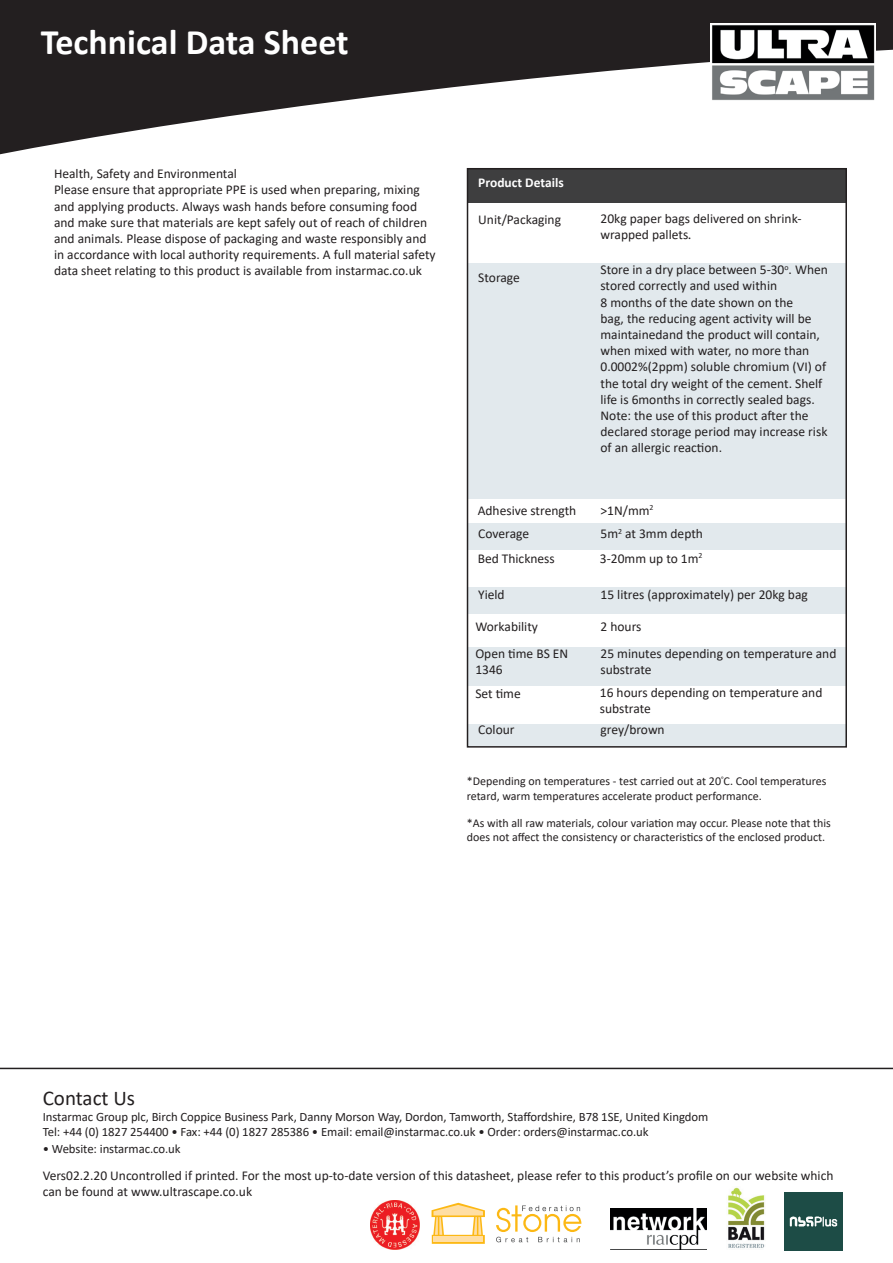
<style>
.page{position:relative;width:893px;height:1263px;background:#fff}
.page>*{position:absolute;margin:0;border:0;box-sizing:border-box;transform-origin:0 0}
.t1{font:700 36px "Calibri";color:#fff}
.t2{font:21px "Calibri";color:#231f20}
.t3{font:13.5px/16.2px "Calibri";color:#231f20}
.t4{font:700 13.5px "Calibri";color:#fff}
.t5{font:12.75px/15.3px "Calibri";letter-spacing:-.005em;color:#231f20}
.t6{font:12px/14.4px "Calibri";color:#231f20}
.s1{font-family:"Myriad Pro"}
</style>
<div class="page">
<div style="left:0;top:0;width:893px;height:155px;background:#231f20"></div>
<svg style="left:0;top:49px;width:893px;height:232px"></svg>
<img style="left:710px;top:23px;width:166px;height:78px">
<img style="left:371px;top:1200px;width:48px;height:49px">
<img style="left:610px;top:1209px;width:97px;height:41px">
<img style="left:728px;top:1187px;width:37px;height:61px">
<svg style="left:431px;top:1203px;width:54px;height:41px"></svg>
<svg style="left:496px;top:1205px;width:85px;height:37px"></svg>
<img style="left:785px;top:1193px;width:57px;height:57px">
<div style="left:467px;top:168px;width:378px;height:35px;background:#3e3e3f"></div>
<div style="left:467px;top:523px;width:378px;height:26px;background:#e2e9ed"></div>
<div style="left:467px;top:263px;width:378px;height:236px;background:#e2e9ed"></div>
<div style="left:467px;top:587px;width:378px;height:26px;background:#e2e9ed"></div>
<div style="left:467px;top:647px;width:378px;height:38px;background:#e2e9ed"></div>
<div style="left:467px;top:724px;width:378px;height:22px;background:#e2e9ed"></div>
<div style="left:467px;top:168px;width:380px;height:580px;border:2px solid #231f20"></div>
<hr style="left:0;top:1068px;width:893px;height:1px;background:#231f20">
<h1 class="t1" style="left:41px;top:16px;width:309px">Technical Data Sheet</h1>
<p class="t3" style="left:54px;top:165px;width:383px">Health, Safety and Environmental<br>Please ensure that appropriate PPE is used when preparing, mixing and applying products. Always wash hands before consuming food and make sure that materials are kept safely out of reach of children and animals. Please dispose of packaging and waste responsibly and in accordance with local authority requirements. A full material safety data sheet relating to this product is available from instarmac.co.uk</p>
<p class="t4" style="left:478px;top:173px;width:87px">Product Details</p>
<p class="t3" style="left:478px;top:211px;width:84px">Unit/Packaging</p>
<p class="t3" style="left:478px;top:269px;width:43px">Storage</p>
<p class="t3" style="left:600px;top:210px;width:202px">20kg paper bags delivered on shrink&shy;wrapped pallets<span class="s1">.</span></p>
<p class="t3" style="left:600px;top:261px;width:229px">Store in a dry place between 5-30<sup>o</sup>. When stored correctly and used within<br>8 months of the date shown on the<br>bag, the reducing agent activity will be maintainedand the product will contain, when mixed with water, no more than 0.0002%(2ppm) soluble chromium (VI) of the total dry weight of the cement. Shelf life is 6months in correctly sealed bags.<br>Note: the use of this product after the declared storage period may increase risk of an allergic reaction.</p>
<p class="t3" style="left:478px;top:502px;width:100px">Adhesive strength</p>
<p class="t3" style="left:600px;top:502px;width:55px">&gt;1N/mm<sup>2</sup></p>
<p class="t3" style="left:478px;top:525px;width:52px">Coverage</p>
<p class="t3" style="left:600px;top:525px;width:104px">5m<sup>2</sup> at 3mm depth</p>
<p class="t3" style="left:478px;top:550px;width:79px">Bed Thickness</p>
<p class="t3" style="left:600px;top:550px;width:104px">3-20mm up to 1m<sup>2</sup></p>
<p class="t3" style="left:478px;top:586px;width:28px">Yield</p>
<p class="t3" style="left:475px;top:613px;width:94px;line-height:26.5px">Workability<br>Open time BS EN</p>
<p class="t3" style="left:475px;top:661px;width:29px">1346</p>
<p class="t3" style="left:600px;top:586px;width:209px">15 litres (approximately) per 20kg bag</p>
<p class="t3" style="left:600px;top:618px;width:42px">2 hours</p>
<p class="t3" style="left:600px;top:645px;width:237px">25 minutes depending on temperature and substrate</p>
<p class="t3" style="left:475px;top:685px;width:47px">Set time</p>
<p class="t3" style="left:600px;top:684px;width:224px">16 hours depending on temperature and substrate</p>
<p class="t3" style="left:478px;top:721px;width:38px">Colour</p>
<p class="t3" style="left:600px;top:721px;width:66px">grey/brown</p>
<p class="t6" style="left:467px;top:774px;width:361px">*Depending on temperatures - test carried out at 20<sup>o</sup>C. Cool temperatures retard, warm temperatures accelerate product performance.</p>
<p class="t6" style="left:467px;top:815px;width:366px">*As with all raw materials, colour variation may occur. Please note that this does not affect the consistency or characteristics of the enclosed product.</p>
<h2 class="t2" style="left:43px;top:1084px;width:94px">Contact Us</h2>
<p class="t5" style="left:43px;top:1108px;width:667px">Instarmac Group plc, Birch Coppice Business Park, Danny Morson Way, Dordon, Tamworth, Staffordshire, B78 1SE, United Kingdom<br>Tel: +44 (0) 1827 254400 • Fax: +44 (0) 1827 285386 • Email: email@instarmac.co.uk • Order: orders@instarmac.co.uk</p>
<p class="t5" style="left:43px;top:1141px;width:139px">• Website: instarmac.co.uk</p>
<p class="t3" style="left:43px;top:1166px;width:792px">Vers02.2.20 Uncontrolled if printed. For the most up-to-date version of this datasheet, please refer to this product’s profile on our website which can be found at www.ultrascape.co.uk</p>
</div>
